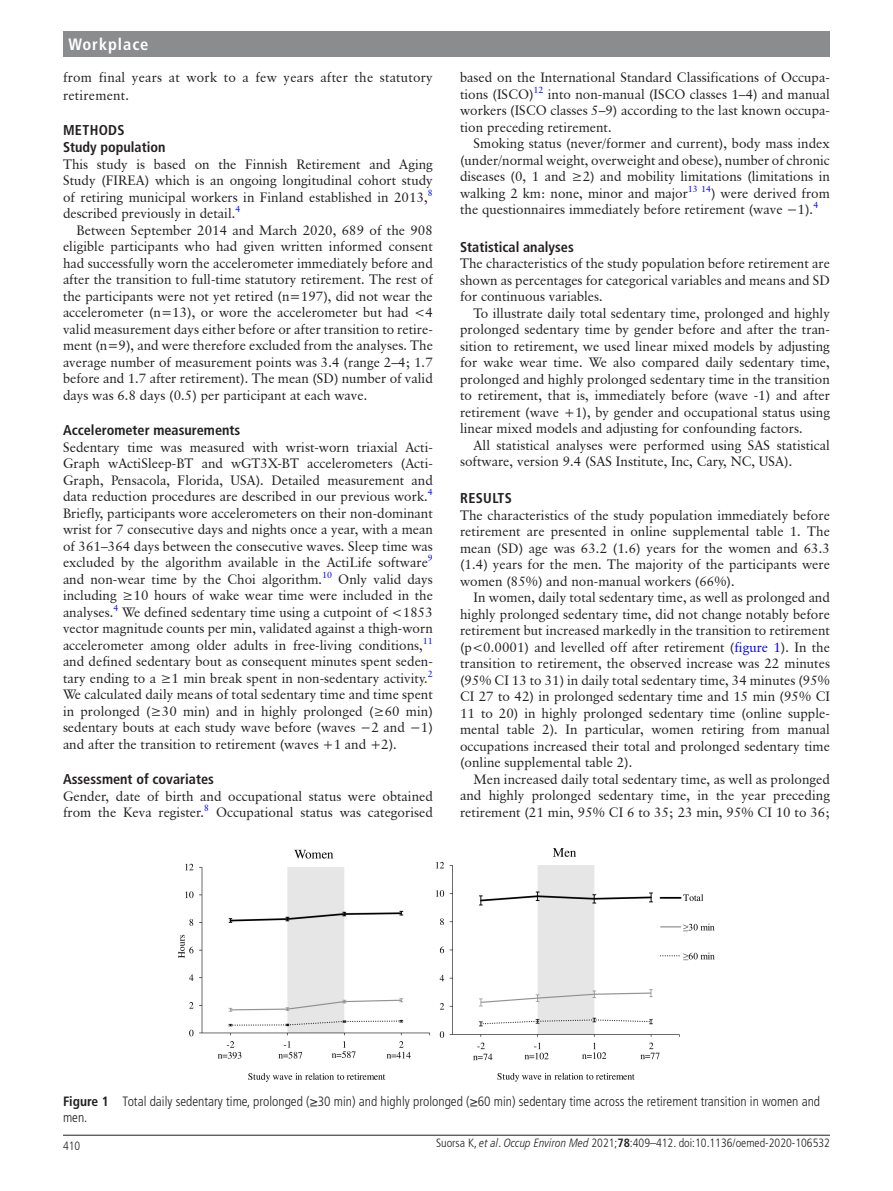
<style>
.page{position:relative;width:893px;height:1191px;background:#fff}
.page>*{position:absolute;margin:0;border:0;box-sizing:border-box;transform-origin:0 0}
.t1{font:700 condensed 16.5px "Frutiger LT Pro";letter-spacing:.055em;color:#fff}
.t2{font:700 condensed 14.25px/17.2px "Frutiger LT Pro";color:#231f20}
.t3{font:700 condensed 14.25px "Frutiger LT Pro";letter-spacing:.025em;color:#231f20}
.t4{font:13.5px/16.5px "Classical Garamond BT";color:#231f20;text-align:justify}
.t5{font:300 condensed 13.5px/16.5px "Frutiger LT Pro";color:#231f20}
.t6{font:300 condensed 12px "Frutiger LT Pro";color:#231f20}
.s1{color:#00f}
.s2{font-weight:700}
.s3{font-style:italic}
</style>
<div class="page">
<hr style="left:63px;top:1134px;width:767px;height:1px;background:#231f20">
<div style="left:63px;top:31px;width:767px;height:25px;background:#8a8c8e"></div>
<img style="left:178px;top:848px;width:537px;height:233px">
<p class="t1" style="left:69px;top:34px;width:81px">Workplace</p>
<p class="t4" style="left:63px;top:69px;width:371px;line-height:17.4px">from final years at work to a few years after the statutory retirement.</p>
<p class="t2" style="left:63px;top:121px;width:104px">METHODS<br>Study population</p>
<p class="t4" style="left:63px;top:156px;width:371px">This study is based on the Finnish Retirement and Aging Study (FIREA) which is an ongoing longitudinal cohort study of retiring municipal workers in Finland established in 2013,<sup>8 </sup>described previously in detail.<sup>4</sup></p>
<p class="t4" style="left:63px;top:222px;width:371px;text-indent:14px">Between September 2014 and March 2020, 689 of the 908 eligible participants who had given written informed consent had successfully worn the accelerometer immediately before and after the transition to full-time statutory retirement. The rest of the participants were not yet retired (n=197), did not wear the accelerometer (n=13), or wore the accelerometer but had &lt;4 valid measurement days either before or after transition to retire&shy;ment (n=9), and were therefore excluded from the analyses. The average number of measurement points was 3.4 (range 2–4; 1.7 before and 1.7 after retirement). The mean (SD) number of valid days was 6.8 days (0.5) per participant at each wave.</p>
<p class="t2" style="left:63px;top:421px;width:179px">Accelerometer measurements</p>
<p class="t4" style="left:63px;top:438px;width:371px">Sedentary time was measured with wrist-worn triaxial Acti-Graph wActiSleep-BT and wGT3X-BT accelerometers (Acti-Graph, Pensacola, Florida, USA). Detailed measurement and data reduction procedures are described in our previous work.<sup>4<br></sup>Briefly, participants wore accelerometers on their non-dominant wrist for 7 consecutive days and nights once a year, with a mean of 361–364 days between the consecutive waves. Sleep time was excluded by the algorithm available in the ActiLife software<sup>9 </sup>and non-wear time by the Choi algorithm.<sup>10</sup></p>
<p class="t4" style="left:63px;top:570px;width:371px;text-indent:275px">Only valid days including ≥10 hours of wake wear time were included in the analyses.<sup>4</sup> We defined sedentary time using a cutpoint of &lt;1853 vector magnitude counts per min, validated against a thigh-worn accelerometer among older adults in free-living conditions,<sup>11 </sup>and defined sedentary bout as consequent minutes spent seden&shy;tary ending to a ≥1 min break spent in non-sedentary activity.<sup>2<br></sup>We calculated daily means of total sedentary time and time spent in prolonged (≥30 min) and in highly prolonged (≥60 min) sedentary bouts at each study wave before (waves −2 and −1) and after the transition to retirement (waves +1 and +2).</p>
<p class="t2" style="left:63px;top:770px;width:152px">Assessment of covariates</p>
<p class="t4" style="left:63px;top:787px;width:371px">Gender, date of birth and occupational status were obtained from the Keva register.<sup>8</sup></p>
<p class="t4" style="left:216px;top:804px;width:218px">Occupational status was categorised</p>
<p class="t4" style="left:460px;top:69px;width:371px">based on the International Standard Classifications of Occupa&shy;tions (ISCO)<sup>12</sup> into non-manual (ISCO classes 1–4) and manual workers (ISCO classes 5–9) according to the last known occupa&shy;tion preceding retirement.</p>
<p class="t4" style="left:460px;top:135px;width:371px;text-indent:14px">Smoking status (never/former and current), body mass index (under/normal weight, overweight and obese), number of chronic diseases (0, 1 and ≥2) and mobility limitations (limitations in walking 2 km: none, minor and major<sup>13</sup> <sup>14</sup>) were derived from the questionnaires immediately before retirement (wave −1).<sup>4</sup></p>
<p class="t2" style="left:460px;top:238px;width:115px">Statistical analyses</p>
<p class="t4" style="left:460px;top:255px;width:371px">The characteristics of the study population before retirement are shown as percentages for categorical variables and means and SD for continuous variables.</p>
<p class="t4" style="left:460px;top:304px;width:371px;text-indent:14px">To illustrate daily total sedentary time, prolonged and highly prolonged sedentary time by gender before and after the tran&shy;sition to retirement, we used linear mixed models by adjusting for wake wear time. We also compared daily sedentary time, prolonged and highly prolonged sedentary time in the transition to retirement, that is, immediately before (wave -1) and after retirement (wave +1), by gender and occupational status using linear mixed models and adjusting for confounding factors.</p>
<p class="t4" style="left:460px;top:436px;width:371px;text-indent:14px">All statistical analyses were performed using SAS statistical software, version 9.4 (SAS Institute, Inc, Cary, NC, USA).</p>
<p class="t3" style="left:460px;top:490px;width:53px">RESULTS</p>
<p class="t4" style="left:460px;top:507px;width:371px">The characteristics of the study population immediately before retirement are presented in online supplemental table 1. The mean (SD) age was 63.2 (1.6) years for the women and 63.3 (1.4) years for the men. The majority of the participants were women (85%) and non-manual workers (66%).</p>
<p class="t4" style="left:460px;top:589px;width:371px;text-indent:14px">In women, daily total sedentary time, as well as prolonged and highly prolonged sedentary time, did not change notably before retirement but increased markedly in the transition to retirement (p&lt;0.0001) and levelled off after retirement (<span class="s1">figure 1</span>). In the transition to retirement, the observed increase was 22 minutes (95% CI 13 to 31) in daily total sedentary time, 34 minutes (95% CI 27 to 42) in prolonged sedentary time and 15 min (95% CI 11 to 20) in highly prolonged sedentary time (online supple&shy;mental table 2). In particular, women retiring from manual occupations increased their total and prolonged sedentary time (online supplemental table 2).</p>
<p class="t4" style="left:460px;top:770px;width:371px;text-indent:14px">Men increased daily total sedentary time, as well as prolonged and highly prolonged sedentary time, in the year preceding retirement (21 min, 95% CI 6 to 35; 23 min, 95% CI 10 to 36;</p>
<p class="t5" style="left:63px;top:1092px;width:759px"><span class="s2">Figure 1</span> Total daily sedentary time, prolonged (≥30 min) and highly prolonged (≥60 min) sedentary time across the retirement transition in women and men.</p>
<p class="t6" style="left:63px;top:1138px;width:19px">410</p>
<p class="t6" style="left:436px;top:1136px;width:395px">Suorsa K, <span class="s3">et al</span>. <span class="s3">Occup Environ Med</span> 2021;<span class="s2">78</span>:409–412. doi:10.1136/oemed-2020-106532</p>
</div>
